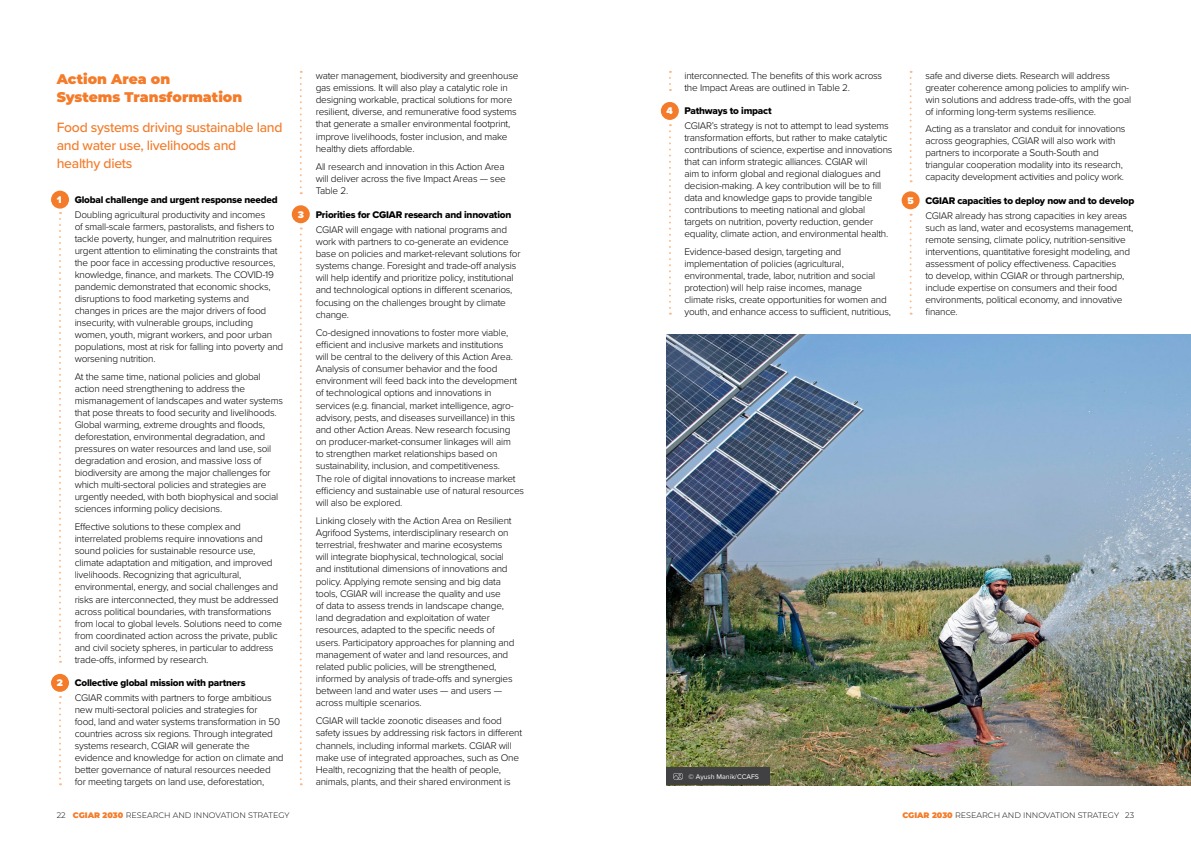
<style>
.page{position:relative;width:1191px;height:842px;background:#fff}
.page>*{position:absolute;margin:0;border:0;box-sizing:border-box;transform-origin:0 0}
.t1{font:500 14px/18px "Proxima Nova";letter-spacing:-.02em;color:#f47b29}
.t2{font:900 14px/18px "Montserrat";color:#f47b29}
.t3{font:300 10px/12px "Proxima Nova";letter-spacing:-.02em;color:#000}
.t4{font:10px "Proxima Nova Extrabld";letter-spacing:-.02em;color:#000}
.t5{font:900 10px "Proxima Nova";color:#fff}
.t6{font:300 8px "Montserrat";color:#000}
.t7{font:7px "Proxima Nova";color:#fff}
.s1{font-family:"Proxima Nova";font-weight:900;color:#fff}
.s2{font-weight:900;color:#f47b29}
</style>
<div class="page">
<div style="left:51px;top:674px;width:18px;height:18px;background:#f47b29;border-radius:50%"></div>
<div style="left:292px;top:205px;width:18px;height:18px;background:#f47b29;border-radius:50%"></div>
<div style="left:661px;top:102px;width:18px;height:18px;background:#f47b29;border-radius:50%"></div>
<div style="left:901px;top:191px;width:18px;height:18px;background:#f47b29;border-radius:50%"></div>
<div style="left:51px;top:191px;width:18px;height:18px;background:#f47b29;border-radius:50%"></div>
<svg style="left:59px;top:212px;width:2px;height:451px"></svg>
<svg style="left:59px;top:696px;width:2px;height:89px"></svg>
<svg style="left:300px;top:227px;width:2px;height:558px"></svg>
<svg style="left:300px;top:71px;width:2px;height:123px"></svg>
<svg style="left:669px;top:71px;width:2px;height:20px"></svg>
<svg style="left:669px;top:124px;width:2px;height:191px"></svg>
<img style="left:666px;top:335px;width:525px;height:450px">
<svg style="left:909px;top:71px;width:2px;height:111px"></svg>
<svg style="left:909px;top:214px;width:2px;height:101px"></svg>
<div style="left:666px;top:767px;width:104px;height:18px;background:#414042"></div>
<svg style="left:673px;top:773px;width:9px;height:7px"></svg>
<h1 class="t2" style="left:57px;top:71px;width:187px">Action Area on<br>Systems Transformation</h1>
<h1 class="t1" style="left:57px;top:119px;width:227px">Food systems driving sustainable land and water use, livelihoods and healthy diets</h1>
<p class="t5" style="left:57px;top:195px;width:6px">1</p>
<p class="t4" style="left:75px;top:195px;width:204px">Global challenge and urgent response needed</p>
<p class="t3" style="left:75px;top:209px;width:210px">Doubling agricultural productivity and incomes<br>of small-scale farmers, pastoralists, and fishers to tackle poverty, hunger, and malnutrition requires urgent attention to eliminating the constraints that the poor face in accessing productive resources, knowledge, finance, and markets. The COVID-19 pandemic demonstrated that economic shocks, disruptions to food marketing systems and changes in prices are the major drivers of food insecurity, with vulnerable groups, including women, youth, migrant workers, and poor urban populations, most at risk for falling into poverty and worsening nutrition.</p>
<p class="t3" style="left:75px;top:371px;width:210px">At the same time, national policies and global action need strengthening to address the mismanagement of landscapes and water systems that pose threats to food security and livelihoods.<br>Global warming, extreme droughts and floods, deforestation, environmental degradation, and pressures on water resources and land use, soil degradation and erosion, and massive loss of biodiversity are among the major challenges for which multi-sectoral policies and strategies are urgently needed, with both biophysical and social sciences informing policy decisions.</p>
<p class="t3" style="left:75px;top:521px;width:209px">Effective solutions to these complex and interrelated problems require innovations and sound policies for sustainable resource use, climate adaptation and mitigation, and improved livelihoods. Recognizing that agricultural, environmental, energy, and social challenges and risks are interconnected, they must be addressed across political boundaries, with transformations from local to global levels. Solutions need to come from coordinated action across the private, public and civil society spheres, in particular to address trade-offs, informed by research.</p>
<p class="t4" style="left:57px;top:679px;width:190px"><span class="s1">2</span> Collective global mission with partners</p>
<p class="t3" style="left:75px;top:692px;width:210px">CGIAR commits with partners to forge ambitious new multi-sectoral policies and strategies for<br>food, land and water systems transformation in 50 countries across six regions. Through integrated systems research, CGIAR will generate the evidence and knowledge for action on climate and better governance of natural resources needed for meeting targets on land use, deforestation,</p>
<p class="t3" style="left:316px;top:70px;width:204px">water management, biodiversity and greenhouse gas emissions. It will also play a catalytic role in designing workable, practical solutions for more resilient, diverse, and remunerative food systems that generate a smaller environmental footprint, improve livelihoods, foster inclusion, and make healthy diets affordable.</p>
<p class="t3" style="left:316px;top:161px;width:192px;text-align:justify">All research and innovation in this Action Area will deliver across the five Impact Areas — see Table 2.</p>
<p class="t4" style="left:298px;top:210px;width:215px"><span class="s1">3</span> Priorities for CGIAR research and innovation</p>
<p class="t3" style="left:316px;top:224px;width:206px">CGIAR will engage with national programs and work with partners to co-generate an evidence base on policies and market-relevant solutions for systems change. Foresight and trade-off analysis will help identify and prioritize policy, institutional and technological options in different scenarios, focusing on the challenges brought by climate change.</p>
<p class="t3" style="left:316px;top:327px;width:210px">Co-designed innovations to foster more viable, efficient and inclusive markets and institutions<br>will be central to the delivery of this Action Area.<br>Analysis of consumer behavior and the food environment will feed back into the development of technological options and innovations in services (e.g. financial, market intelligence, agro&shy;advisory, pests, and diseases surveillance) in this and other Action Areas. New research focusing<br>on producer-market-consumer linkages will aim<br>to strengthen market relationships based on sustainability, inclusion, and competitiveness.<br>The role of digital innovations to increase market efficiency and sustainable use of natural resources will also be explored.</p>
<p class="t3" style="left:316px;top:515px;width:200px">Linking closely with the Action Area on Resilient Agrifood Systems, interdisciplinary research on terrestrial, freshwater and marine ecosystems will integrate biophysical, technological, social and institutional dimensions of innovations and policy. Applying remote sensing and big data tools, CGIAR will increase the quality and use<br>of data to assess trends in landscape change, land degradation and exploitation of water resources, adapted to the specific needs of users. Participatory approaches for planning and management of water and land resources, and related public policies, will be strengthened, informed by analysis of trade-offs and synergies between land and water uses — and users — across multiple scenarios.</p>
<p class="t3" style="left:316px;top:715px;width:208px">CGIAR will tackle zoonotic diseases and food safety issues by addressing risk factors in different channels, including informal markets. CGIAR will make use of integrated approaches, such as One Health, recognizing that the health of people, animals, plants, and their shared environment is</p>
<p class="t3" style="left:684px;top:70px;width:199px">interconnected. The benefits of this work across the Impact Areas are outlined in Table 2.</p>
<p class="t4" style="left:666px;top:107px;width:107px"><span class="s1">4</span> Pathways to impact</p>
<p class="t3" style="left:684px;top:120px;width:210px">CGIAR’s strategy is not to attempt to lead systems transformation efforts, but rather to make catalytic contributions of science, expertise and innovations that can inform strategic alliances. CGIAR will<br>aim to inform global and regional dialogues and decision-making. A key contribution will be to fill data and knowledge gaps to provide tangible contributions to meeting national and global targets on nutrition, poverty reduction, gender equality, climate action, and environmental health.</p>
<p class="t3" style="left:684px;top:246px;width:208px">Evidence-based design, targeting and implementation of policies (agricultural, environmental, trade, labor, nutrition and social protection) will help raise incomes, manage climate risks, create opportunities for women and youth, and enhance access to sufficient, nutritious,</p>
<p class="t3" style="left:925px;top:70px;width:207px">safe and diverse diets. Research will address greater coherence among policies to amplify win&shy;win solutions and address trade-offs, with the goal of informing long-term systems resilience.</p>
<p class="t3" style="left:925px;top:124px;width:201px">Acting as a translator and conduit for innovations across geographies, CGIAR will also work with partners to incorporate a South-South and triangular cooperation modality into its research, capacity development activities and policy work.</p>
<p class="t4" style="left:907px;top:196px;width:228px"><span class="s1">5</span> CGIAR capacities to deploy now and to develop</p>
<p class="t3" style="left:925px;top:210px;width:209px">CGIAR already has strong capacities in key areas such as land, water and ecosystems management, remote sensing, climate policy, nutrition-sensitive interventions, quantitative foresight modeling, and assessment of policy effectiveness. Capacities<br>to develop, within CGIAR or through partnership, include expertise on consumers and their food environments, political economy, and innovative finance.</p>
<p class="t7" style="left:688px;top:774px;width:72px">© Ayush Manik/CCAFS</p>
<p class="t6" style="left:57px;top:810px;width:234px">22 <span class="s2">CGIAR 2030</span> RESEARCH AND INNOVATION STRATEGY</p>
<p class="t6" style="left:902px;top:810px;width:233px"><span class="s2">CGIAR 2030</span> RESEARCH AND INNOVATION STRATEGY 23</p>
</div>
